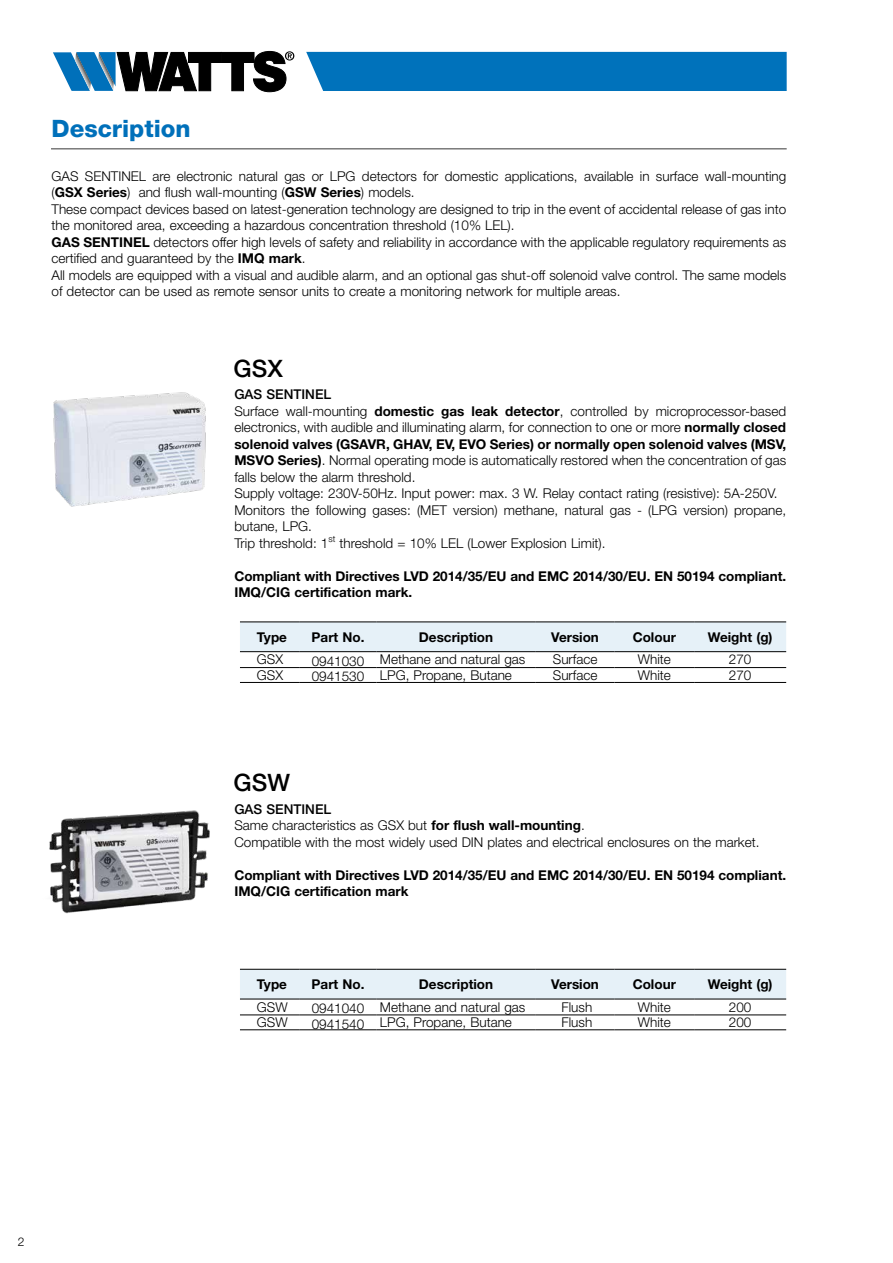
<style>
.page{position:relative;width:893px;height:1263px;background:#fff}
.page>*{position:absolute;margin:0;border:0;box-sizing:border-box;transform-origin:0 0}
.t1{font:800 24px "Helvetica Neue LT Std";color:#0070ba}
.t2{font:500 24px "Helvetica Neue LT Std";color:#000}
.t3{font:300 13.5px/16.5px "Helvetica Neue LT Std";color:#000}
.t4{font:700 13.5px/16.5px "Helvetica Neue LT Std";color:#000}
.t5{font:300 12px "Helvetica Neue LT Std";color:#000}
.s1{font-weight:700}
.s2{font-weight:500}
</style>
<div class="page">
<img style="left:53px;top:392px;width:153px;height:115px">
<img style="left:49px;top:810px;width:161px;height:104px">
<hr style="left:51px;top:148px;width:736px;height:2px;background:#797979">
<div style="left:240px;top:623px;width:546px;height:28px;background:#e6f1f8"></div>
<hr style="left:240px;top:622px;width:60px;height:1px;background:#000">
<hr style="left:300px;top:622px;width:76px;height:1px;background:#000">
<hr style="left:376px;top:622px;width:160px;height:1px;background:#000">
<hr style="left:536px;top:622px;width:78px;height:1px;background:#000">
<hr style="left:614px;top:622px;width:80px;height:1px;background:#000">
<hr style="left:694px;top:622px;width:92px;height:1px;background:#000">
<hr style="left:240px;top:651px;width:60px;height:1px;background:#000">
<hr style="left:300px;top:651px;width:76px;height:1px;background:#000">
<hr style="left:376px;top:651px;width:160px;height:1px;background:#000">
<hr style="left:536px;top:651px;width:78px;height:1px;background:#000">
<hr style="left:614px;top:651px;width:80px;height:1px;background:#000">
<hr style="left:694px;top:651px;width:92px;height:1px;background:#000">
<hr style="left:240px;top:667px;width:60px;height:1px;background:#000">
<hr style="left:300px;top:667px;width:76px;height:1px;background:#000">
<hr style="left:376px;top:667px;width:160px;height:1px;background:#000">
<hr style="left:536px;top:667px;width:78px;height:1px;background:#000">
<hr style="left:614px;top:667px;width:80px;height:1px;background:#000">
<hr style="left:694px;top:667px;width:92px;height:1px;background:#000">
<hr style="left:240px;top:682px;width:60px;height:1px;background:#000">
<hr style="left:300px;top:682px;width:76px;height:1px;background:#000">
<hr style="left:376px;top:682px;width:160px;height:1px;background:#000">
<hr style="left:536px;top:682px;width:78px;height:1px;background:#000">
<hr style="left:614px;top:682px;width:80px;height:1px;background:#000">
<hr style="left:694px;top:682px;width:92px;height:1px;background:#000">
<div style="left:240px;top:970px;width:546px;height:29px;background:#e6f1f8"></div>
<hr style="left:240px;top:969px;width:60px;height:1px;background:#000">
<hr style="left:300px;top:969px;width:76px;height:1px;background:#000">
<hr style="left:376px;top:969px;width:160px;height:1px;background:#000">
<hr style="left:536px;top:969px;width:78px;height:1px;background:#000">
<hr style="left:614px;top:969px;width:80px;height:1px;background:#000">
<hr style="left:694px;top:969px;width:92px;height:1px;background:#000">
<hr style="left:240px;top:999px;width:60px;height:1px;background:#000">
<hr style="left:300px;top:999px;width:76px;height:1px;background:#000">
<hr style="left:376px;top:999px;width:160px;height:1px;background:#000">
<hr style="left:536px;top:999px;width:78px;height:1px;background:#000">
<hr style="left:614px;top:999px;width:80px;height:1px;background:#000">
<hr style="left:694px;top:999px;width:92px;height:1px;background:#000">
<hr style="left:240px;top:1015px;width:60px;height:1px;background:#000">
<hr style="left:300px;top:1015px;width:76px;height:1px;background:#000">
<hr style="left:376px;top:1015px;width:160px;height:1px;background:#000">
<hr style="left:536px;top:1015px;width:78px;height:1px;background:#000">
<hr style="left:614px;top:1015px;width:80px;height:1px;background:#000">
<hr style="left:694px;top:1015px;width:92px;height:1px;background:#000">
<hr style="left:240px;top:1029px;width:60px;height:1px;background:#000">
<hr style="left:300px;top:1029px;width:76px;height:1px;background:#000">
<hr style="left:376px;top:1029px;width:160px;height:1px;background:#000">
<hr style="left:536px;top:1029px;width:78px;height:1px;background:#000">
<hr style="left:614px;top:1029px;width:80px;height:1px;background:#000">
<hr style="left:694px;top:1029px;width:92px;height:1px;background:#000">
<svg style="left:53px;top:51px;width:241px;height:41px"></svg>
<div style="left:306px;top:52px;width:481px;height:39px;background:#0072bb"></div>
<h1 class="t1" style="left:52px;top:114px;width:141px">Description</h1>
<p class="t3" style="left:52px;top:168px;width:736px">GAS SENTINEL are electronic natural gas or LPG detectors for domestic applications, available in surface wall-mounting (<span class="s1">GSX Series</span>) and flush wall-mounting (<span class="s1">GSW Series</span>) models.<br>These compact devices based on latest-generation technology are designed to trip in the event of accidental release of gas into the monitored area, exceeding a hazardous concentration threshold (10% LEL).<br><span class="s1">GAS SENTINEL</span> detectors offer high levels of safety and reliability in accordance with the applicable regulatory requirements as certified and guaranteed by the <span class="s1">IMQ mark</span>.<br>All models are equipped with a visual and audible alarm, and an optional gas shut-off solenoid valve control. The same models of detector can be used as remote sensor units to create a monitoring network for multiple areas.</p>
<h1 class="t2" style="left:234px;top:354px;width:51px">GSX</h1>
<p class="t3" style="left:234px;top:386px;width:553px"><span class="s2">GAS SENTINEL<br></span>Surface wall-mounting <span class="s1">domestic gas leak detector</span>, controlled by microprocessor-based electronics, with audible and illuminating alarm, for connection to one or more <span class="s1">normally closed solenoid valves (GSAVR, GHAV, EV, EVO Series) or normally open solenoid valves (MSV, MSVO Series)</span>. Normal operating mode is automatically restored when the concentration of gas falls below the alarm threshold.<br>Supply voltage: 230V-50Hz. Input power: max. 3 W. Relay contact rating (resistive): 5A-250V.<br>Monitors the following gases: (MET version) methane, natural gas - (LPG version) propane, butane, LPG.<br>Trip threshold: 1<sup>st</sup> threshold = 10% LEL (Lower Explosion Limit).</p>
<p class="t4" style="left:234px;top:567px;width:553px">Compliant with Directives LVD 2014/35/EU and EMC 2014/30/EU. EN 50194 compliant.<br>IMQ/CIG certification mark.</p>
<p class="t4" style="left:257px;top:628px;width:32px">Type</p>
<p class="t4" style="left:312px;top:628px;width:54px">Part No.</p>
<p class="t4" style="left:419px;top:628px;width:76px">Description</p>
<p class="t4" style="left:551px;top:628px;width:49px">Version</p>
<p class="t4" style="left:633px;top:628px;width:45px">Colour</p>
<p class="t4" style="left:708px;top:628px;width:66px">Weight (g)</p>
<p class="t3" style="left:257px;top:651px;width:28px">GSX</p>
<p class="t3" style="left:312px;top:651px;width:215px">0941030 Methane and natural gas</p>
<p class="t3" style="left:553px;top:651px;width:46px">Surface</p>
<p class="t3" style="left:638px;top:651px;width:34px">White</p>
<p class="t3" style="left:729px;top:651px;width:24px">270</p>
<p class="t3" style="left:257px;top:666px;width:28px">GSX</p>
<p class="t3" style="left:312px;top:666px;width:202px">0941530 LPG, Propane, Butane</p>
<p class="t3" style="left:553px;top:666px;width:46px">Surface</p>
<p class="t3" style="left:638px;top:666px;width:34px">White</p>
<p class="t3" style="left:729px;top:666px;width:24px">270</p>
<h1 class="t2" style="left:234px;top:768px;width:58px">GSW</h1>
<p class="t3" style="left:234px;top:800px;width:527px"><span class="s2">GAS SENTINEL<br></span>Same characteristics as GSX but <span class="s1">for flush wall-mounting</span>.<br>Compatible with the most widely used DIN plates and electrical enclosures on the market.</p>
<p class="t4" style="left:234px;top:866px;width:553px">Compliant with Directives LVD 2014/35/EU and EMC 2014/30/EU. EN 50194 compliant.<br>IMQ/CIG certification mark</p>
<p class="t4" style="left:257px;top:975px;width:32px">Type</p>
<p class="t4" style="left:312px;top:975px;width:54px">Part No.</p>
<p class="t4" style="left:419px;top:975px;width:76px">Description</p>
<p class="t4" style="left:551px;top:975px;width:49px">Version</p>
<p class="t4" style="left:633px;top:975px;width:45px">Colour</p>
<p class="t4" style="left:708px;top:975px;width:66px">Weight (g)</p>
<p class="t3" style="left:257px;top:998px;width:32px">GSW</p>
<p class="t3" style="left:312px;top:998px;width:215px">0941040 Methane and natural gas</p>
<p class="t3" style="left:562px;top:998px;width:32px">Flush</p>
<p class="t3" style="left:638px;top:998px;width:34px">White</p>
<p class="t3" style="left:729px;top:998px;width:24px">200</p>
<p class="t3" style="left:257px;top:1014px;width:32px">GSW</p>
<p class="t3" style="left:312px;top:1014px;width:202px">0941540 LPG, Propane, Butane</p>
<p class="t3" style="left:562px;top:1014px;width:32px">Flush</p>
<p class="t3" style="left:638px;top:1014px;width:34px">White</p>
<p class="t3" style="left:729px;top:1014px;width:24px">200</p>
<p class="t5" style="left:18px;top:1234px;width:8px">2</p>
</div>
